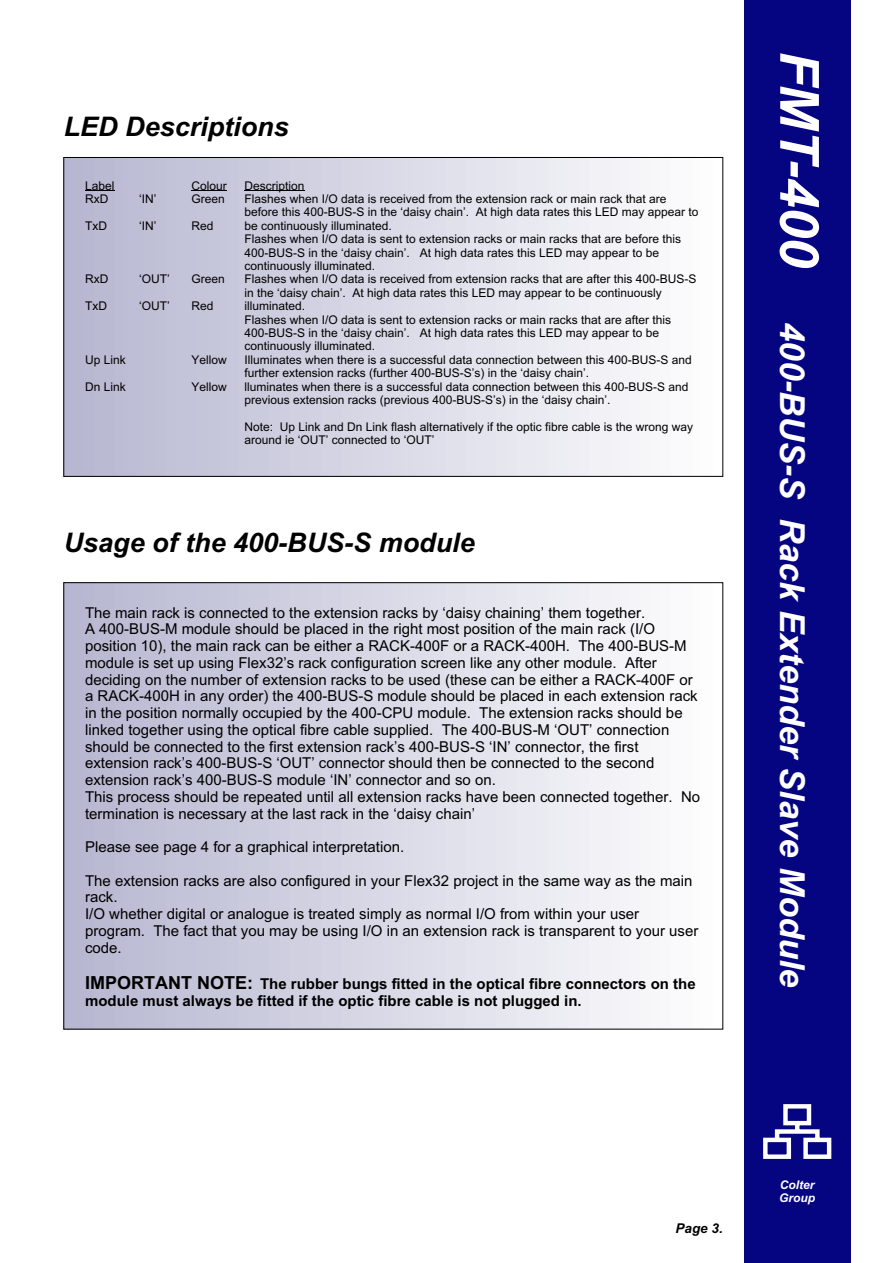
<style>
.page{position:relative;width:894px;height:1263px;background:#fff}
.page>*{position:absolute;margin:0;border:0;box-sizing:border-box;transform-origin:0 0}
.t1{font:italic 700 34.5px "Arial";color:#fff}
.t2{font:italic 700 27px "Arial";color:#000}
.t3{font:15px/16.8px "Arial";color:#000}
.t4{font:700 15px/17.4px "Arial";color:#000}
.t5{font:italic 700 13.5px "Arial";color:#000}
.t6{font:12px/13.4px "Arial";color:#000}
.t7{font:italic 700 12px/13.4px "Arial";color:#fff}
.s1{font-size:18px}
.s2{font-size:54px}
</style>
<div class="page">
<img style="left:66px;top:159px;width:564px;height:316px">
<svg style="left:85px;top:191px;width:29px;height:1px"></svg>
<hr style="left:191px;top:191px;width:36px;height:1px;background:#000">
<hr style="left:244px;top:191px;width:61px;height:1px;background:#000">
<div style="left:744px;top:0;width:106px;height:1263px;background:#050582"></div>
<hr style="left:765px;top:1138px;width:24px;height:4px;background:#fff">
<hr style="left:787px;top:1140px;width:4px;height:17px;background:#fff">
<div style="left:765px;top:1154px;width:24px;height:5px;background:#fff"></div>
<div style="left:763px;top:1140px;width:5px;height:17px;background:#fff"></div>
<hr style="left:806px;top:1138px;width:23px;height:4px;background:#fff">
<hr style="left:827px;top:1140px;width:4px;height:17px;background:#fff">
<div style="left:806px;top:1154px;width:23px;height:5px;background:#fff"></div>
<div style="left:803px;top:1140px;width:5px;height:17px;background:#fff"></div>
<div style="left:785px;top:1104px;width:24px;height:5px;background:#fff"></div>
<hr style="left:807px;top:1106px;width:4px;height:17px;background:#fff">
<hr style="left:785px;top:1121px;width:24px;height:4px;background:#fff">
<div style="left:783px;top:1106px;width:5px;height:17px;background:#fff"></div>
<div style="left:777px;top:1129px;width:40px;height:5px;background:#fff"></div>
<div style="left:815px;top:1132px;width:5px;height:8px;background:#fff"></div>
<svg style="left:775px;top:1123px;width:36px;height:17px"></svg>
<h2 class="t2" style="left:64px;top:117px;width:227px">LED Descriptions</h2>
<p class="t6" style="left:85px;top:180px;width:31px">Label<br>RxD</p>
<p class="t6" style="left:191px;top:180px;width:37px">Colour<br>Green</p>
<p class="t6" style="left:244px;top:180px;width:456px">Description<br>Flashes when I/O data is received from the extension rack or main rack that are before this 400-BUS-S in the ‘daisy chain’. At high data rates this LED may appear to be continuously illuminated.<br>Flashes when I/O data is sent to extension racks or main racks that are before this 400-BUS-S in the ‘daisy chain’. At high data rates this LED may appear to be continuously illuminated.<br>Flashes when I/O data is received from extension racks that are after this 400-BUS-S in the ‘daisy chain’. At high data rates this LED may appear to be continuously illuminated.<br>Flashes when I/O data is sent to extension racks or main racks that are after this 400-BUS-S in the ‘daisy chain’. At high data rates this LED may appear to be continuously illuminated.<br>Illuminates when there is a successful data connection between this 400-BUS-S and further extension racks (further 400-BUS-S’s) in the ‘daisy chain’.<br>lluminates when there is a successful data connection between this 400-BUS-S and previous extension racks (previous 400-BUS-S’s) in the ‘daisy chain’.</p>
<p class="t6" style="left:244px;top:421px;width:450px">Note: Up Link and Dn Link flash alternatively if the optic fibre cable is the wrong way around ie ‘OUT’ connected to ‘OUT’</p>
<p class="t6" style="left:139px;top:193px;width:19px">‘IN’</p>
<p class="t6" style="left:85px;top:220px;width:23px">TxD</p>
<p class="t6" style="left:139px;top:220px;width:19px">‘IN’</p>
<p class="t6" style="left:191px;top:220px;width:24px">Red</p>
<p class="t6" style="left:85px;top:274px;width:25px">RxD</p>
<p class="t6" style="left:139px;top:274px;width:32px">‘OUT’</p>
<p class="t6" style="left:85px;top:300px;width:23px">TxD</p>
<p class="t6" style="left:139px;top:300px;width:32px">‘OUT’</p>
<p class="t6" style="left:191px;top:274px;width:35px">Green</p>
<p class="t6" style="left:191px;top:300px;width:24px">Red</p>
<p class="t6" style="left:85px;top:354px;width:42px">Up Link</p>
<p class="t6" style="left:85px;top:381px;width:42px">Dn Link</p>
<p class="t6" style="left:191px;top:354px;width:37px">Yellow</p>
<p class="t6" style="left:191px;top:381px;width:37px">Yellow</p>
<h2 class="t2" style="left:64px;top:532px;width:413px">Usage of the 400-BUS-S module</h2>
<p class="t3" style="left:85px;top:605px;width:617px">The main rack is connected to the extension racks by ‘daisy chaining’ them together.<br>A 400-BUS-M module should be placed in the right most position of the main rack (I/O position 10), the main rack can be either a RACK-400F or a RACK-400H. The 400-BUS-M module is set up using Flex32’s rack configuration screen like any other module. After deciding on the number of extension racks to be used (these can be either a RACK-400F or a RACK-400H in any order) the 400-BUS-S module should be placed in each extension rack in the position normally occupied by the 400-CPU module. The extension racks should be linked together using the optical fibre cable supplied. The 400-BUS-M ‘OUT’ connection should be connected to the first extension rack’s 400-BUS-S ‘IN’ connector, the first extension rack’s 400-BUS-S ‘OUT’ connector should then be connected to the second extension rack’s 400-BUS-S module ‘IN’ connector and so on.<br>This process should be repeated until all extension racks have been connected together. No termination is necessary at the last rack in the ‘daisy chain’</p>
<p class="t3" style="left:85px;top:840px;width:321px">Please see page 4 for a graphical interpretation.</p>
<p class="t3" style="left:85px;top:873px;width:615px">The extension racks are also configured in your Flex32 project in the same way as the main rack.<br>I/O whether digital or analogue is treated simply as normal I/O from within your user program. The fact that you may be using I/O in an extension rack is transparent to your user code.</p>
<p class="t4" style="left:85px;top:976px;width:612px"><span class="s1">IMPORTANT NOTE:</span> The rubber bungs fitted in the optical fibre connectors on the module must always be fitted if the optic fibre cable is not plugged in.</p>
<h1 class="t1" style="left:805px;top:51px;width:938px;rotate:90deg"><span class="s2">FMT-400</span> 400-BUS-S Rack Extender Slave Module</h1>
<p class="t5" style="left:676px;top:1223px;width:49px">Page 3.</p>
<p class="t7" style="left:779px;top:1179px;width:38px">Colter<br>Group</p>
</div>
